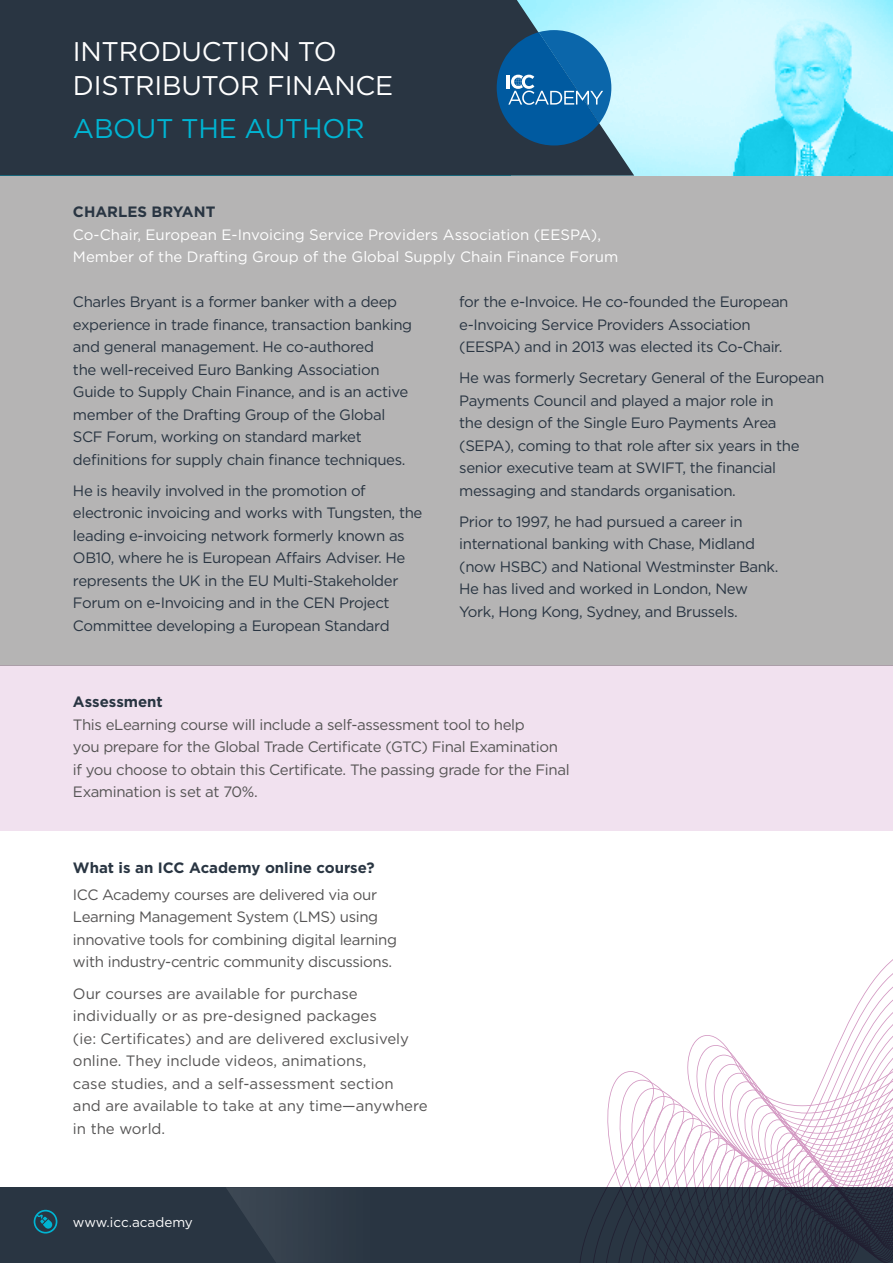
<style>
.page{position:relative;width:893px;height:1263px;background:#fff}
.page>*{position:absolute;margin:0;border:0;box-sizing:border-box;transform-origin:0 0}
.t1{font:27px/34.5px "Gotham";letter-spacing:-.01em;color:#fff}
.t2{font:27px "Gotham";letter-spacing:-.01em;color:#00b4d2}
.t3{font:15px/22.5px "Gotham";letter-spacing:-.025em;color:#293542}
.t4{font:15px/22.5px "Gotham";letter-spacing:-.025em;color:#555454}
.t5{font:15px/22.5px "Gotham";color:#555454}
.t6{font:15px/22.5px "Gotham";color:#fff}
.t7{font:700 15px "Gotham";color:#293542}
.t8{font:13.5px "Gotham";color:#fff}
</style>
<div class="page">
<img style="left:634px;top:0;width:259px;height:176px">
<div style="left:0;top:176px;width:893px;height:489px;background:#b5b4b4"></div>
<svg style="left:0;top:0;width:634px;height:176px;background:#32414e"></svg>
<svg style="left:497px;top:30px;width:114px;height:115px;background:#21699f"></svg>
<div style="left:0;top:665px;width:893px;height:166px;background:#f1e1ef"></div>
<svg style="left:0;top:959px;width:893px;height:304px"></svg>
<h1 class="t1" style="left:73px;top:33px;width:322px">INTRODUCTION TO<br>DISTRIBUTOR FINANCE</h1>
<h1 class="t2" style="left:73px;top:111px;width:293px">ABOUT THE AUTHOR</h1>
<p class="t7" style="left:73px;top:202px;width:144px">CHARLES BRYANT</p>
<p class="t6" style="left:73px;top:223px;width:547px">Co-Chair, European E-Invoicing Service Providers Association (EESPA),<br>Member of the Drafting Group of the Global Supply Chain Finance Forum</p>
<p class="t3" style="left:73px;top:290px;width:341px">Charles Bryant is a former banker with a deep experience in trade finance, transaction banking and general management. He co-authored<br>the well-received Euro Banking Association Guide to Supply Chain Finance, and is an active member of the Drafting Group of the Global SCF Forum, working on standard market definitions for supply chain finance techniques.</p>
<p class="t3" style="left:73px;top:479px;width:351px">He is heavily involved in the promotion of electronic invoicing and works with Tungsten, the leading e-invoicing network formerly known as OB10, where he is European Affairs Adviser. He represents the UK in the EU Multi-Stakeholder Forum on e-Invoicing and in the CEN Project Committee developing a European Standard</p>
<p class="t3" style="left:459px;top:290px;width:331px">for the e-Invoice. He co-founded the European e-Invoicing Service Providers Association (EESPA) and in 2013 was elected its Co-Chair.</p>
<p class="t3" style="left:459px;top:366px;width:367px">He was formerly Secretary General of the European Payments Council and played a major role in<br>the design of the Single Euro Payments Area (SEPA), coming to that role after six years in the senior executive team at SWIFT, the financial messaging and standards organisation.</p>
<p class="t3" style="left:459px;top:510px;width:321px">Prior to 1997, he had pursued a career in international banking with Chase, Midland (now HSBC) and National Westminster Bank.<br>He has lived and worked in London, New York, Hong Kong, Sydney, and Brussels.</p>
<p class="t7" style="left:73px;top:692px;width:91px">Assessment</p>
<p class="t4" style="left:73px;top:713px;width:498px">This eLearning course will include a self-assessment tool to help<br>you prepare for the Global Trade Certificate (GTC) Final Examination if you choose to obtain this Certificate. The passing grade for the Final Examination is set at 70%.</p>
<p class="t7" style="left:73px;top:858px;width:303px">What is an ICC Academy online course?</p>
<p class="t4" style="left:73px;top:883px;width:325px">ICC Academy courses are delivered via our Learning Management System (LMS) using innovative tools for combining digital learning with industry-centric community discussions.</p>
<p class="t5" style="left:73px;top:982px;width:356px">Our courses are available for purchase individually or as pre-designed packages<br>(ie: Certificates) and are delivered exclusively online. They include videos, animations,<br>case studies, and a self-assessment section<br>and are available to take at any time—anywhere in the world.</p>
<p class="t8" style="left:73px;top:1213px;width:121px">www.icc.academy</p>
</div>
